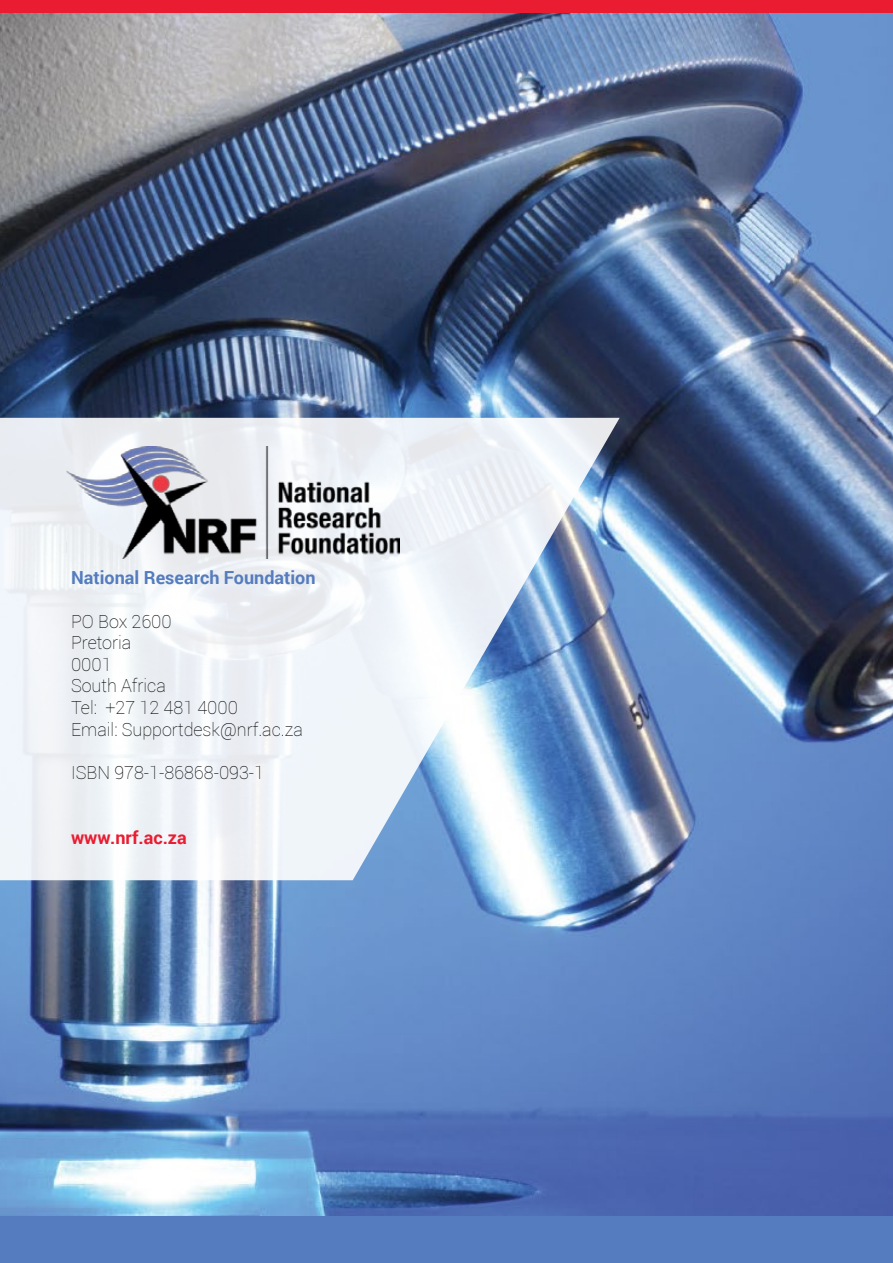
<style>
.page{position:relative;width:893px;height:1263px;background:#fff}
.page>*{position:absolute;margin:0;border:0;box-sizing:border-box;transform-origin:0 0}
.t1{font:100 18px/21.6px "Roboto";color:#000}
.t2{font:700 18px "Roboto";color:#547cbe}
.t3{font:700 18px "Roboto";color:#ea1c31}
</style>
<div class="page">
<img style="left:0;top:13px;width:893px;height:1203px">
<div style="left:0;top:1216px;width:893px;height:47px;background:#547cbe"></div>
<div style="left:0;top:0;width:893px;height:13px;background:#ea1c31"></div>
<svg style="left:0;top:418px;width:620px;height:462px;fill:#edf2f6"></svg>
<img style="left:67px;top:447px;width:332px;height:112px">
<p class="t2" style="left:71px;top:565px;width:246px">National Research Foundation</p>
<p class="t1" style="left:71px;top:610px;width:233px">PO Box 2600<br>Pretoria<br>0001<br>South Africa<br>Tel: +27 12 481 4000<br>Email: Supportdesk@nrf.ac.za</p>
<p class="t1" style="left:71px;top:761px;width:195px">ISBN 978-1-86868-093-1</p>
<p class="t3" style="left:71px;top:824px;width:117px">www.nrf.ac.za</p>
</div>
